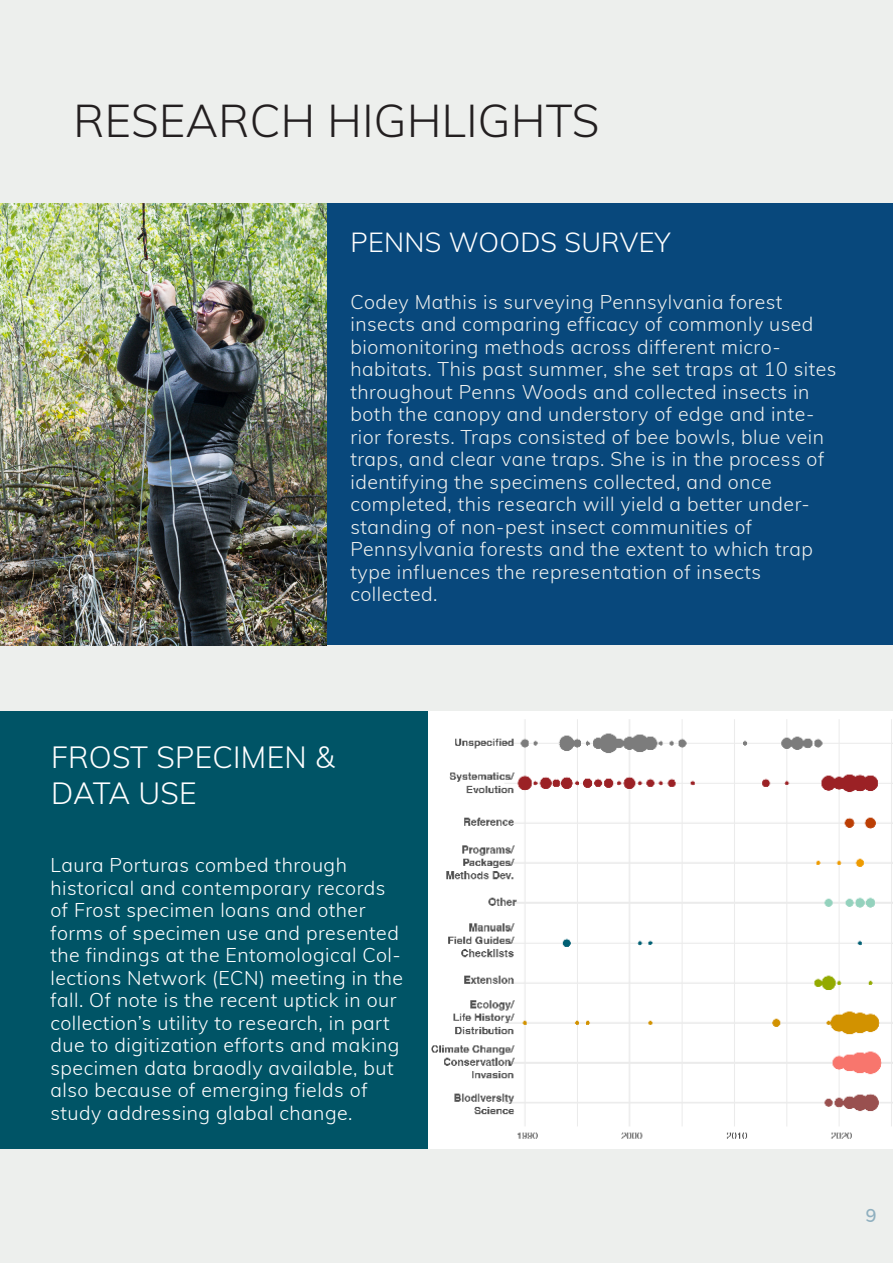
<style>
.page{position:relative;width:893px;height:1263px;background:#fff}
.page>*{position:absolute;margin:0;border:0;box-sizing:border-box;transform-origin:0 0}
.Body_4_Light_blue{font:300 45px "Muli";letter-spacing:.01em;color:#231f20}
.Body_5_Navy{font:300 30px "Muli";letter-spacing:.01em;color:#fff}
.Body_6{font:300 30px "Muli";color:#8fafbf}
.Body_5_Navy-2{font:300 27px "Muli";letter-spacing:.01em;color:#fff}
.Body_1{font:300 19.5px/22.5px "Muli";letter-spacing:.025em;color:#edefed}
.Body_1-2{font:300 19.5px/22.5px "Muli";letter-spacing:.025em;color:#fff}
</style>
<div class="page">
<div style="left:0;top:1px;width:893px;height:1262px;background:#edefed"></div>
<div style="left:326px;top:203px;width:567px;height:442px;background:#08487c"></div>
<img style="left:0;top:203px;width:326px;height:442px">
<div style="left:0;top:711px;width:568px;height:437px;background:#005466"></div>
<img style="left:428px;top:711px;width:465px;height:437px">
<p class="Body_4_Light_blue" style="left:74px;top:88px;width:528px">RESEARCH HIGHLIGHTS</p>
<p class="Body_5_Navy-2" style="left:350px;top:222px;width:322px">PENNS WOODS SURVEY</p>
<p class="Body_1" style="left:350px;top:290px;width:433px">Codey Mathis is surveying Pennsylvania forest</p>
<p class="Body_1" style="left:350px;top:312px;width:464px">insects and comparing efficacy of commonly used biomonitoring methods across different micro-</p>
<p class="Body_1" style="left:350px;top:357px;width:487px">habitats. This past summer, she set traps at 10 sites throughout Penns Woods and collected insects in both the canopy and understory of edge and inte&shy;rior forests. Traps consisted of bee bowls, blue vein traps, and clear vane traps. She is in the process of identifying the specimens collected, and once</p>
<p class="Body_1" style="left:350px;top:492px;width:461px">completed, this research will yield a better under&shy;standing of non-pest insect communities of</p>
<p class="Body_1" style="left:350px;top:537px;width:464px">Pennsylvania forests and the extent to which trap type influences the representation of insects</p>
<p class="Body_1" style="left:350px;top:582px;width:88px">collected.</p>
<p class="Body_5_Navy" style="left:51px;top:735px;width:285px">FROST SPECIMEN &amp;</p>
<p class="Body_5_Navy" style="left:51px;top:771px;width:147px">DATA USE</p>
<p class="Body_1-2" style="left:50px;top:853px;width:298px">Laura Porturas combed through</p>
<p class="Body_1-2" style="left:50px;top:875px;width:354px">historical and contemporary records of Frost specimen loans and other forms of specimen use and presented the findings at the Entomological Col&shy;lections Network (ECN) meeting in the fall. Of note is the recent uptick in our collection’s utility to research, in part due to digitization efforts and making specimen data braodly available, but also because of emerging fields of study addressing glabal change.</p>
<p class="Body_6" style="left:866px;top:1190px;width:13px">9</p>
</div>
